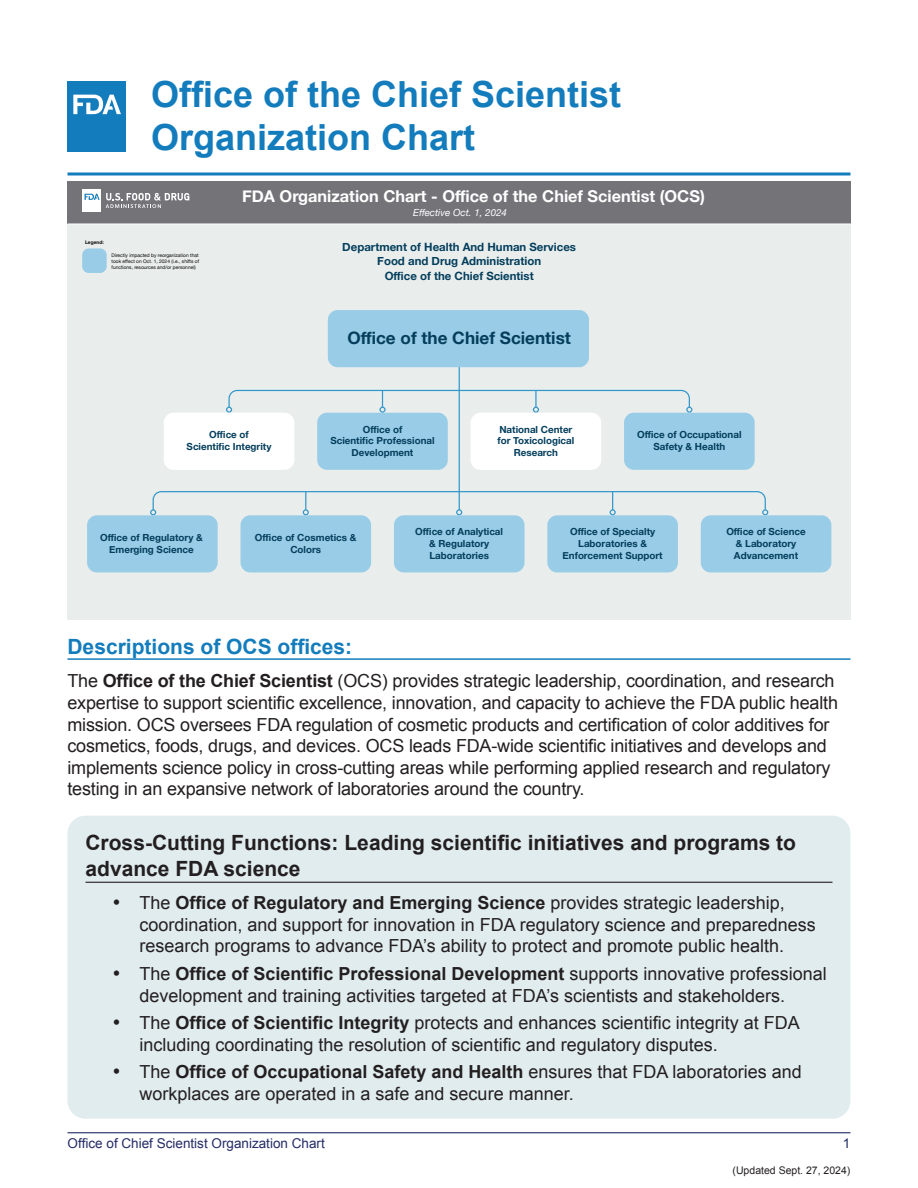
<style>
.page{position:relative;width:918px;height:1188px;background:#fff}
.page>*{position:absolute;margin:0;border:0;box-sizing:border-box;transform-origin:0 0}
.t1{font:700 36px/43.2px "Arial";color:#137cbc}
.t2{font:700 21px/25.2px "Arial";color:#231f20}
.t3{font:700 21px "Arial";color:#137cbc}
.t4{font:18px/21.6px "Arial";letter-spacing:-.01em;color:#231f20}
.t5{font:700 17.1px "Helvetica Neue";color:#043e5c}
.t6{font:700 16.35px "Helvetica Neue";color:#fff}
.t7{font:13.5px "Arial";color:#252c66}
.t8{font:700 11.4px/14.7px "Helvetica Neue";color:#043e5c;text-align:center}
.t9{font:10.5px "Arial";color:#231f20}
.t10{font:700 9.75px/11.7px "Helvetica Neue";color:#043e5c;text-align:center}
.t11{font:italic 9.75px "Helvetica Neue";color:#fff}
.t12{font:4.95px/5.8px "Helvetica Neue";color:#040503}
.t13{font:700 4.95px "Helvetica Neue";color:#040503}
.s1{font-weight:700}
</style>
<div class="page">
<hr style="left:68px;top:1132px;width:782px;height:1px;background:#252c66">
<hr style="left:68px;top:658px;width:782px;height:2px;background:#137cbc">
<div style="left:68px;top:81px;width:58px;height:70px;background:#137cbc"></div>
<svg style="left:73px;top:95px;width:48px;height:19px"></svg>
<div style="left:68px;top:182px;width:783px;height:438px;background:#e9eeed"></div>
<div style="left:68px;top:182px;width:783px;height:42px;background:#747378"></div>
<hr style="left:68px;top:224px;width:783px;height:1px;background:#fff">
<hr style="left:459px;top:367px;width:1px;height:143px;background:#3296c8">
<svg style="left:150px;top:490px;width:618px;height:25px"></svg>
<svg style="left:226px;top:389px;width:466px;height:24px"></svg>
<div style="left:328px;top:310px;width:261px;height:57px;background:#99cce6;border-radius:10px"></div>
<div style="left:87px;top:515px;width:131px;height:57px;background:#99cce6;border-radius:10px"></div>
<div style="left:547px;top:515px;width:131px;height:57px;background:#99cce6;border-radius:10px"></div>
<div style="left:241px;top:515px;width:130px;height:57px;background:#99cce6;border-radius:10px"></div>
<div style="left:701px;top:515px;width:130px;height:57px;background:#99cce6;border-radius:10px"></div>
<div style="left:394px;top:515px;width:131px;height:57px;background:#99cce6;border-radius:10px"></div>
<div style="left:164px;top:413px;width:130px;height:57px;background:#fff;border-radius:10px"></div>
<div style="left:82px;top:248px;width:25px;height:25px;background:#99cce6;border-radius:7px"></div>
<div style="left:624px;top:413px;width:131px;height:57px;background:#99cce6;border-radius:10px"></div>
<div style="left:317px;top:413px;width:131px;height:57px;background:#99cce6;border-radius:10px"></div>
<div style="left:471px;top:413px;width:130px;height:57px;background:#fff;border-radius:10px"></div>
<svg style="left:106px;top:193px;width:83px;height:15px"></svg>
<div style="left:83px;top:189px;width:18px;height:23px;background:#fff"></div>
<svg style="left:85px;top:194px;width:15px;height:6px"></svg>
<svg style="left:68px;top:172px;width:782px;height:4px;background:#4d9ccc"></svg>
<div style="left:68px;top:816px;width:782px;height:303px;background:#e1ecef;border-radius:18px"></div>
<hr style="left:86px;top:882px;width:746px;height:1px;background:#231f20">
<h1 class="t1" style="left:151px;top:74px;width:472px">Office of the Chief Scientist<br>Organization Chart</h1>
<p class="t6" style="left:242px;top:183px;width:464px">FDA Organization Chart - Office of the Chief Scientist (OCS)</p>
<p class="t13" style="left:85px;top:239px;width:20px">Legend:</p>
<p class="t12" style="left:112px;top:252px;width:89px">Directly impacted by reorganization that took effect on Oct. 1, 2024 (i.e., shifts of functions, resources and/or personnel)</p>
<p class="t10" style="left:187px;top:429px;width:86px">Office of<br>Scientific Integrity</p>
<p class="t11" style="left:413px;top:206px;width:95px">Effective Oct. 1, 2024</p>
<p class="t8" style="left:342px;top:240px;width:235px">Department of Health And Human Services<br>Food and Drug Administration<br>Office of the Chief Scientist</p>
<p class="t5" style="left:347px;top:325px;width:225px">Office of the Chief Scientist</p>
<p class="t10" style="left:330px;top:424px;width:106px">Office of<br>Scientific Professional<br>Development</p>
<p class="t10" style="left:498px;top:424px;width:78px">National Center for Toxicological<br>Research</p>
<p class="t10" style="left:637px;top:429px;width:106px">Office of Occupational<br>Safety &amp; Health</p>
<p class="t10" style="left:100px;top:532px;width:104px">Office of Regulatory &amp;<br>Emerging Science</p>
<p class="t10" style="left:255px;top:532px;width:103px">Office of Cosmetics &amp;<br>Colors</p>
<p class="t10" style="left:415px;top:526px;width:89px">Office of Analytical &amp; Regulatory<br>Laboratories</p>
<p class="t10" style="left:563px;top:526px;width:102px">Office of Specialty<br>Laboratories &amp;<br>Enforcement Support</p>
<p class="t10" style="left:726px;top:526px;width:81px">Office of Science &amp; Laboratory<br>Advancement</p>
<p class="t3" style="left:68px;top:633px;width:286px">Descriptions of OCS offices:</p>
<p class="t4" style="left:68px;top:671px;width:772px">The <span class="s1">Office of the Chief Scientist</span> (OCS) provides strategic leadership, coordination, and research expertise to support scientific excellence, innovation, and capacity to achieve the FDA public health mission. OCS oversees FDA regulation of cosmetic products and certification of color additives for cosmetics, foods, drugs, and devices. OCS leads FDA-wide scientific initiatives and develops and implements science policy in cross-cutting areas while performing applied research and regulatory testing in an expansive network of laboratories around the country.</p>
<p class="t2" style="left:86px;top:831px;width:712px">Cross-Cutting Functions: Leading scientific initiatives and programs to advance FDA science</p>
<p class="t4" style="left:140px;top:892px;width:678px;text-indent:-27px">• The <span class="s1">Office of Regulatory and Emerging Science</span> provides strategic leadership, coordination, and support for innovation in FDA regulatory science and preparedness research programs to advance FDA’s ability to protect and promote public health.</p>
<p class="t4" style="left:140px;top:963px;width:689px;text-indent:-27px">• The <span class="s1">Office of Scientific Professional Development</span> supports innovative professional development and training activities targeted at FDA’s scientists and stakeholders.</p>
<p class="t4" style="left:140px;top:1012px;width:662px;text-indent:-27px">• The <span class="s1">Office of Scientific Integrity</span> protects and enhances scientific integrity at FDA including coordinating the resolution of scientific and regulatory disputes.</p>
<p class="t4" style="left:140px;top:1062px;width:664px;text-indent:-27px">• The <span class="s1">Office of Occupational Safety and Health</span> ensures that FDA laboratories and workplaces are operated in a safe and secure manner.</p>
<p class="t7" style="left:68px;top:1135px;width:259px">Office of Chief Scientist Organization Chart</p>
<p class="t7" style="left:843px;top:1135px;width:9px">1</p>
<p class="t9" style="left:733px;top:1163px;width:119px">(Updated Sept. 27, 2024)</p>
</div>
